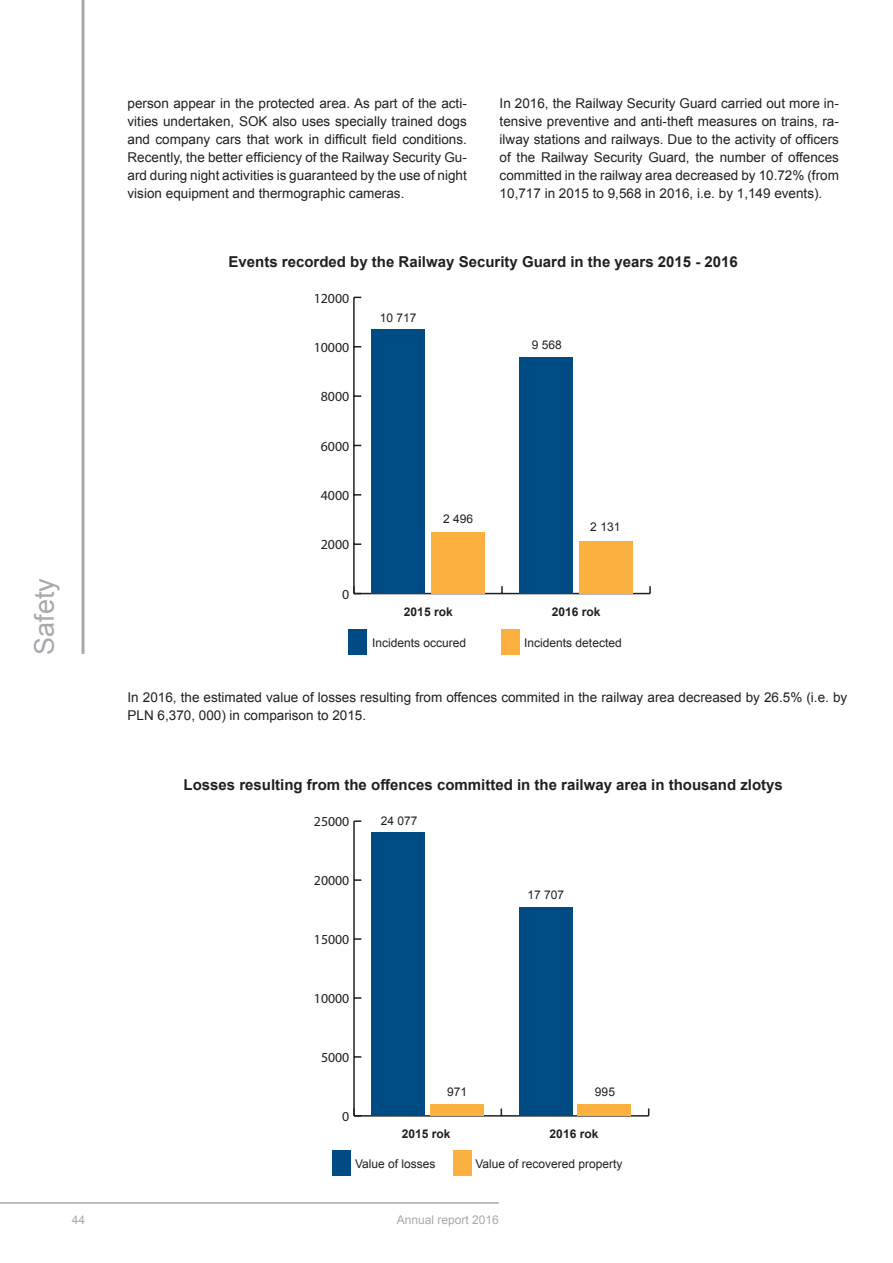
<style>
.page{position:relative;width:893px;height:1263px;background:#fff}
.page>*{position:absolute;margin:0;border:0;box-sizing:border-box;transform-origin:0 0}
.t1{font:27px "Arial";color:#a8a9ad}
.t2{font:700 15px "Arial";color:#231f20}
.t3{font:13.95px "Myriad Pro";color:#231f20}
.t4{font:13.8px "Myriad Pro";color:#231f20}
.t5{font:13.5px/18px "Arial";color:#231f20;text-align:justify}
.t6{font:12px "Arial";color:#231f20}
.t7{font:700 12px "Arial";color:#231f20}
.t8{font:12px "Arial";color:#a8a9ad}
</style>
<div class="page">
<hr style="left:82px;top:0;width:3px;height:654px;background:#a8a9ad">
<hr style="left:0;top:1202px;width:499px;height:2px;background:#a8a9ad">
<hr style="left:354px;top:593px;width:296px;height:1px;background:#231f20">
<svg style="left:501px;top:586px;width:2px;height:7px"></svg>
<svg style="left:649px;top:586px;width:2px;height:7px"></svg>
<hr style="left:353px;top:297px;width:2px;height:296px;background:#231f20">
<svg style="left:353px;top:586px;width:8px;height:8px"></svg>
<svg style="left:355px;top:543px;width:6px;height:2px"></svg>
<svg style="left:355px;top:494px;width:6px;height:2px"></svg>
<svg style="left:355px;top:395px;width:6px;height:2px"></svg>
<div style="left:431px;top:532px;width:53px;height:61px;background:#fbb03f"></div>
<div style="left:579px;top:541px;width:53px;height:52px;background:#fbb03f"></div>
<div style="left:372px;top:329px;width:53px;height:264px;background:#004b84"></div>
<div style="left:520px;top:357px;width:53px;height:236px;background:#004b84"></div>
<div style="left:348px;top:629px;width:19px;height:26px;background:#004b84"></div>
<div style="left:501px;top:629px;width:19px;height:26px;background:#fbb03f"></div>
<hr style="left:354px;top:1115px;width:295px;height:1px;background:#231f20">
<hr style="left:353px;top:821px;width:2px;height:295px;background:#231f20">
<svg style="left:353px;top:1108px;width:2px;height:8px"></svg>
<svg style="left:355px;top:1056px;width:6px;height:2px"></svg>
<svg style="left:355px;top:997px;width:6px;height:2px"></svg>
<svg style="left:355px;top:938px;width:6px;height:2px"></svg>
<svg style="left:355px;top:879px;width:6px;height:2px"></svg>
<svg style="left:354px;top:820px;width:7px;height:2px"></svg>
<div style="left:431px;top:1104px;width:53px;height:12px;background:#fbb03f"></div>
<div style="left:578px;top:1104px;width:53px;height:12px;background:#fbb03f"></div>
<div style="left:372px;top:832px;width:53px;height:284px;background:#004b84"></div>
<div style="left:519px;top:907px;width:53px;height:209px;background:#004b84"></div>
<div style="left:332px;top:1150px;width:19px;height:26px;background:#004b84"></div>
<div style="left:453px;top:1150px;width:18px;height:26px;background:#fbb03f"></div>
<p class="t1" style="left:26px;top:655px;width:78px;rotate:-90deg">Safety</p>
<p class="t5" style="left:128px;top:94px;width:341px">person appear in the protected area. As part of the acti&shy;vities undertaken, SOK also uses specially trained dogs and company cars that work in difficult field conditions.<br>Recently, the better efficiency of the Railway Security Gu&shy;ard during night activities is guaranteed by the use of night vision equipment and thermographic cameras.</p>
<p class="t5" style="left:500px;top:94px;width:341px">In 2016, the Railway Security Guard carried out more in&shy;tensive preventive and anti-theft measures on trains, ra&shy;ilway stations and railways. Due to the activity of officers of the Railway Security Guard, the number of offences committed in the railway area decreased by 10.72% (from 10,717 in 2015 to 9,568 in 2016, i.e. by 1,149 events).</p>
<p class="t2" style="left:229px;top:251px;width:511px">Events recorded by the Railway Security Guard in the years 2015 - 2016</p>
<p class="t3" style="left:314px;top:289px;width:37px">12000</p>
<p class="t3" style="left:314px;top:339px;width:37px">10000</p>
<p class="t3" style="left:321px;top:388px;width:30px">8000</p>
<p class="t3" style="left:321px;top:437px;width:30px">6000</p>
<p class="t3" style="left:321px;top:487px;width:30px">4000</p>
<p class="t3" style="left:321px;top:536px;width:30px">2000</p>
<p class="t3" style="left:342px;top:585px;width:9px">0</p>
<p class="t6" style="left:380px;top:309px;width:38px">10 717</p>
<p class="t6" style="left:532px;top:337px;width:32px">9 568</p>
<p class="t6" style="left:443px;top:511px;width:32px">2 496</p>
<p class="t7" style="left:404px;top:604px;width:50px">2015 rok</p>
<p class="t6" style="left:590px;top:519px;width:32px">2 131</p>
<p class="t7" style="left:552px;top:604px;width:50px">2016 rok</p>
<p class="t6" style="left:372px;top:634px;width:96px">Incidents occured</p>
<p class="t6" style="left:524px;top:634px;width:99px">Incidents detected</p>
<p class="t5" style="left:128px;top:688px;width:721px">In 2016, the estimated value of losses resulting from offences commited in the railway area decreased by 26.5% (i.e. by<br>PLN 6,370, 000) in comparison to 2015.</p>
<p class="t2" style="left:184px;top:774px;width:601px">Losses resulting from the offences committed in the railway area in thousand zlotys</p>
<p class="t4" style="left:314px;top:813px;width:37px">25000</p>
<p class="t4" style="left:314px;top:872px;width:37px">20000</p>
<p class="t4" style="left:314px;top:931px;width:37px">15000</p>
<p class="t4" style="left:314px;top:990px;width:37px">10000</p>
<p class="t4" style="left:321px;top:1049px;width:30px">5000</p>
<p class="t4" style="left:342px;top:1108px;width:9px">0</p>
<p class="t6" style="left:381px;top:812px;width:38px">24 077</p>
<p class="t6" style="left:447px;top:1083px;width:22px">971</p>
<p class="t6" style="left:527px;top:886px;width:38px">17 707</p>
<p class="t6" style="left:595px;top:1083px;width:22px">995</p>
<p class="t7" style="left:402px;top:1125px;width:50px">2015 rok</p>
<p class="t7" style="left:550px;top:1125px;width:50px">2016 rok</p>
<p class="t6" style="left:355px;top:1156px;width:82px">Value of losses</p>
<p class="t6" style="left:475px;top:1156px;width:149px">Value of recovered property</p>
<p class="t8" style="left:72px;top:1211px;width:15px">44</p>
<p class="t8" style="left:397px;top:1211px;width:104px">Annual report 2016</p>
</div>
